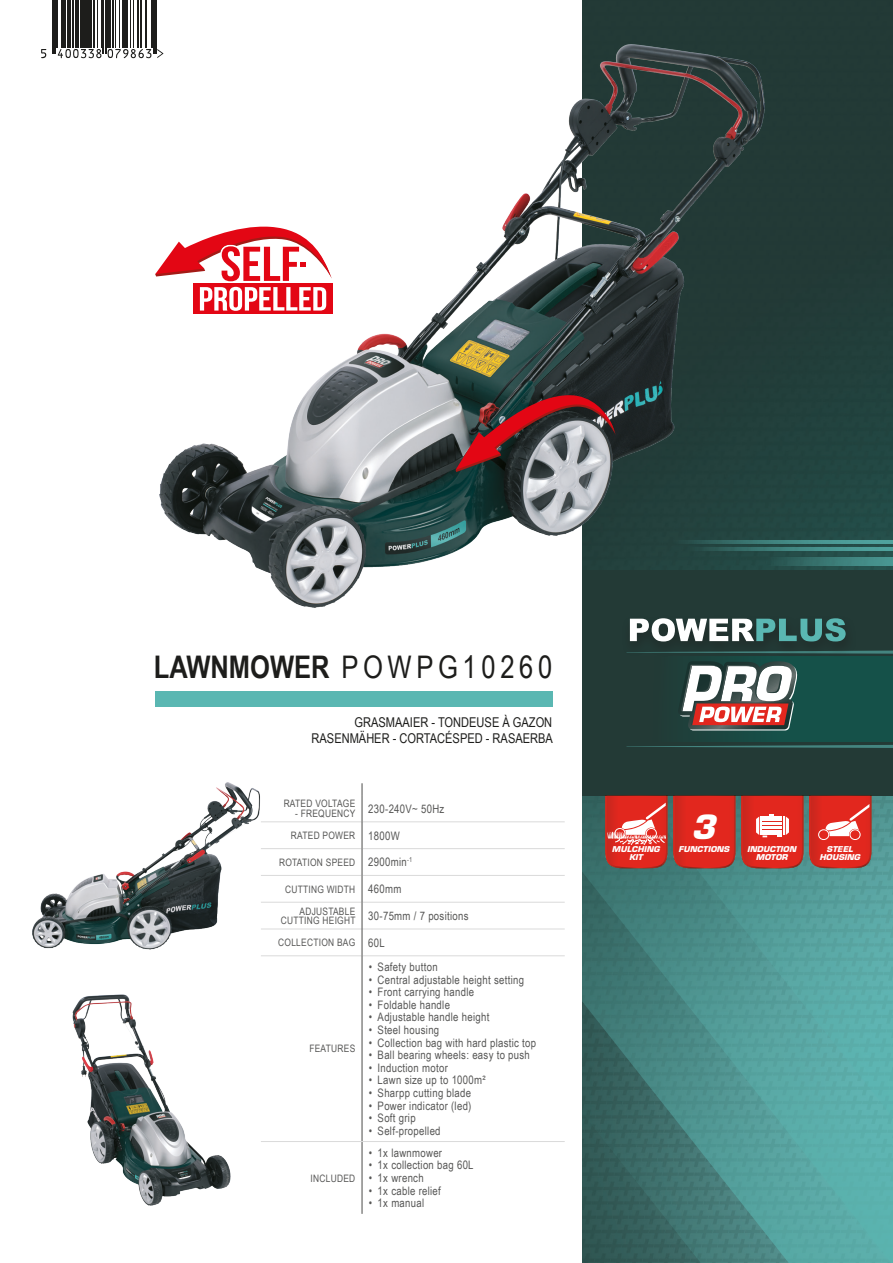
<style>
.page{position:relative;width:893px;height:1263px;background:#fff}
.page>*{position:absolute;margin:0;border:0;box-sizing:border-box;transform-origin:0 0}
.t1{font:italic 700 32.55px "Eurostile LT Std";color:#fff}
.t2{font:31.2px "Arial Narrow";letter-spacing:.15em;color:#1d1d1b}
.t3{font:13.5px/16.2px "Arial Narrow";color:#1d1d1b;text-align:right}
.t4{font:11.7px "Arial Narrow";letter-spacing:.025em;color:#575756}
.t5{font:10.2px/22px "Arial Narrow";letter-spacing:.025em;color:#575756}
.t6{font:italic 700 7.95px/8.6px "Eurostile LT Std";color:#fff;text-align:center}
.t7{font:italic 700 7.8px/8.4px "Eurostile LT Std";color:#fff;text-align:center}
.s1{font-weight:700}
.s2{font-size:11.7px}
</style>
<div class="page">
<div style="left:583px;top:0;width:310px;height:232px;background:#223936"></div>
<div style="left:795px;top:232px;width:98px;height:96px;background:#223a37"></div>
<div style="left:795px;top:328px;width:98px;height:139px;background:#22403d"></div>
<svg style="left:583px;top:467px;width:310px;height:380px;background:#2b5550"></svg>
<div style="left:583px;top:570px;width:310px;height:226px;background:#233a36"></div>
<svg style="left:857px;top:650px;width:36px;height:4px"></svg>
<svg style="left:626px;top:745px;width:267px;height:3px"></svg>
<div style="left:631px;top:657px;width:262px;height:85px;background:linear-gradient(to right,#213c37,#11574e)"></div>
<svg style="left:678px;top:661px;width:120px;height:69px"></svg>
<div style="left:621px;top:614px;width:236px;height:43px;background:#1d1d1b;opacity:.5"></div>
<svg style="left:630px;top:618px;width:216px;height:23px"></svg>
<svg style="left:795px;top:557px;width:98px;height:9px"></svg>
<hr style="left:326px;top:548px;width:567px;height:3px;background:#5ab7b2">
<svg style="left:795px;top:540px;width:98px;height:4px"></svg>
<img style="left:159px;top:25px;width:636px;height:598px">
<div style="left:155px;top:691px;width:397px;height:15px;background:#5ab7b2"></div>
<hr style="left:362px;top:821px;width:203px;height:1px;background:#dadada">
<hr style="left:362px;top:848px;width:203px;height:1px;background:#dadada">
<hr style="left:362px;top:875px;width:203px;height:1px;background:#dadada">
<hr style="left:362px;top:902px;width:203px;height:1px;background:#dadada">
<hr style="left:261px;top:821px;width:101px;height:1px;background:#dadada">
<hr style="left:261px;top:848px;width:101px;height:1px;background:#dadada">
<hr style="left:261px;top:875px;width:101px;height:1px;background:#dadada">
<hr style="left:261px;top:902px;width:101px;height:1px;background:#dadada">
<hr style="left:261px;top:929px;width:101px;height:1px;background:#dadada">
<hr style="left:261px;top:955px;width:101px;height:1px;background:#dadada">
<hr style="left:362px;top:929px;width:203px;height:1px;background:#dadada">
<hr style="left:362px;top:955px;width:203px;height:1px;background:#dadada">
<svg style="left:362px;top:783px;width:1px;height:173px"></svg>
<hr style="left:362px;top:956px;width:1px;height:185px;background:#4b4b4a">
<hr style="left:362px;top:1142px;width:1px;height:72px;background:#4b4b4a">
<hr style="left:261px;top:1141px;width:101px;height:1px;background:#dadada">
<hr style="left:362px;top:1141px;width:203px;height:1px;background:#dadada">
<img style="left:72px;top:994px;width:159px;height:212px">
<svg style="left:583px;top:866px;width:310px;height:397px;background:#4b8d8a"></svg>
<img style="left:32px;top:782px;width:237px;height:174px">
<div style="left:36px;top:0;width:129px;height:63px;background:#fff"></div>
<svg style="left:41px;top:0;width:116px;height:59px"></svg>
<hr style="left:52px;top:0;width:2px;height:53px;background:#1d1d1b">
<hr style="left:55px;top:0;width:1px;height:53px;background:#1d1d1b">
<hr style="left:57px;top:0;width:1px;height:47px;background:#1d1d1b">
<hr style="left:61px;top:0;width:2px;height:47px;background:#1d1d1b">
<hr style="left:64px;top:0;width:2px;height:47px;background:#1d1d1b">
<hr style="left:68px;top:0;width:3px;height:47px;background:#1d1d1b">
<hr style="left:72px;top:0;width:1px;height:47px;background:#1d1d1b">
<hr style="left:75px;top:0;width:4px;height:47px;background:#1d1d1b">
<hr style="left:80px;top:0;width:4px;height:47px;background:#1d1d1b">
<hr style="left:85px;top:0;width:1px;height:47px;background:#1d1d1b">
<div style="left:87px;top:0;width:5px;height:47px;background:#1d1d1b"></div>
<hr style="left:93px;top:0;width:1px;height:47px;background:#1d1d1b">
<hr style="left:97px;top:0;width:1px;height:47px;background:#1d1d1b">
<hr style="left:101px;top:0;width:1px;height:47px;background:#1d1d1b">
<hr style="left:103px;top:0;width:1px;height:53px;background:#1d1d1b">
<hr style="left:105px;top:0;width:1px;height:53px;background:#1d1d1b">
<hr style="left:107px;top:0;width:3px;height:47px;background:#1d1d1b">
<hr style="left:113px;top:0;width:1px;height:47px;background:#1d1d1b">
<hr style="left:115px;top:0;width:1px;height:47px;background:#1d1d1b">
<hr style="left:119px;top:0;width:1px;height:47px;background:#1d1d1b">
<hr style="left:123px;top:0;width:3px;height:47px;background:#1d1d1b">
<hr style="left:127px;top:0;width:1px;height:47px;background:#1d1d1b">
<hr style="left:130px;top:0;width:1px;height:47px;background:#1d1d1b">
<hr style="left:133px;top:0;width:1px;height:47px;background:#1d1d1b">
<hr style="left:138px;top:0;width:1px;height:47px;background:#1d1d1b">
<hr style="left:140px;top:0;width:1px;height:47px;background:#1d1d1b">
<hr style="left:146px;top:0;width:1px;height:47px;background:#1d1d1b">
<hr style="left:151px;top:0;width:1px;height:47px;background:#1d1d1b">
<hr style="left:153px;top:0;width:1px;height:53px;background:#1d1d1b">
<hr style="left:155px;top:0;width:1px;height:53px;background:#1d1d1b">
<svg style="left:41px;top:49px;width:5px;height:9px"></svg>
<svg style="left:58px;top:49px;width:43px;height:9px"></svg>
<svg style="left:108px;top:49px;width:43px;height:9px"></svg>
<svg style="left:157px;top:49px;width:7px;height:9px"></svg>
<div style="left:193px;top:283px;width:140px;height:31px;background:#e30614"></div>
<svg style="left:200px;top:287px;width:126px;height:24px"></svg>
<svg style="left:194px;top:317px;width:97px;height:7px"></svg>
<svg style="left:297px;top:317px;width:36px;height:7px"></svg>
<svg style="left:155px;top:222px;width:177px;height:59px"></svg>
<svg style="left:456px;top:395px;width:160px;height:77px;background:#745053"></svg>
<svg style="left:809px;top:796px;width:62px;height:72px;background:#dd3f37"></svg>
<svg style="left:605px;top:796px;width:198px;height:72px;background:#d33f37"></svg>
<h2 class="t2" style="left:154px;top:644px;width:400px"><span class="s1">LAWNMOWER</span> POWPG10260</h2>
<p class="t3" style="left:312px;top:714px;width:243px">GRASMAAIER - TONDEUSE À GAZON<br>RASENMÄHER - CORTACÉSPED - RASAERBA</p>
<p class="t5" style="left:284px;top:792px;width:73px">RATED VOLTAGE</p>
<p class="t4" style="left:295px;top:800px;width:151px"><sub>-</sub> <sub>FREQUENCY</sub> 230-240V~ 50Hz</p>
<p class="t5" style="left:291px;top:824px;width:110px">RATED POWER <span class="s2">1800W</span></p>
<p class="t5" style="left:279px;top:851px;width:135px">ROTATION SPEED <span class="s2">2900min</span><sup>-1</sup></p>
<p class="t5" style="left:300px;top:877px;width:103px;text-indent:-14px">CUTTING WIDTH <span class="s2">460mm<br></span>ADJUSTABLE</p>
<p class="t4" style="left:281px;top:907px;width:189px"><sub>CUTTING</sub> <sub>HEIGHT</sub> 30-75mm / 7 positions</p>
<p class="t5" style="left:278px;top:931px;width:108px">COLLECTION BAG <span class="s2">60L</span></p>
<p class="t5" style="left:309px;top:1037px;width:47px">FEATURES</p>
<p class="t5" style="left:311px;top:1166px;width:46px">INCLUDED</p>
<p class="t4" style="left:369px;top:958px;width:70px">• Safety button</p>
<p class="t4" style="left:369px;top:971px;width:157px">• Central adjustable height setting</p>
<p class="t4" style="left:369px;top:983px;width:107px">• Front carrying handle</p>
<p class="t4" style="left:369px;top:996px;width:83px">• Foldable handle</p>
<p class="t4" style="left:369px;top:1009px;width:122px">• Adjustable handle height</p>
<p class="t4" style="left:369px;top:1021px;width:72px">• Steel housing</p>
<p class="t4" style="left:369px;top:1034px;width:169px">• Collection bag with hard plastic top</p>
<p class="t4" style="left:369px;top:1046px;width:163px">• Ball bearing wheels: easy to push</p>
<p class="t4" style="left:369px;top:1059px;width:81px">• Induction motor</p>
<p class="t4" style="left:369px;top:1072px;width:118px">• Lawn size up to 1000m²</p>
<p class="t4" style="left:369px;top:1084px;width:104px">• Sharpp cutting blade</p>
<p class="t4" style="left:369px;top:1097px;width:104px">• Power indicator (led)</p>
<p class="t4" style="left:369px;top:1109px;width:48px">• Soft grip</p>
<p class="t4" style="left:369px;top:1122px;width:73px">• Self-propelled</p>
<p class="t4" style="left:369px;top:1144px;width:75px">• 1x lawnmower</p>
<p class="t4" style="left:369px;top:1156px;width:106px">• 1x collection bag 60L</p>
<p class="t4" style="left:369px;top:1169px;width:56px">• 1x wrench</p>
<p class="t4" style="left:369px;top:1182px;width:74px">• 1x cable relief</p>
<p class="t4" style="left:369px;top:1194px;width:57px">• 1x manual</p>
<p class="t6" style="left:612px;top:844px;width:49px">MULCHING<br>KIT</p>
<h1 class="t1" style="left:691px;top:807px;width:26px">3</h1>
<p class="t6" style="left:679px;top:845px;width:52px">FUNCTIONS</p>
<p class="t6" style="left:747px;top:844px;width:50px">INDUCTION<br>MOTOR</p>
<p class="t7" style="left:819px;top:845px;width:42px">STEEL<br>HOUSING</p>
</div>
